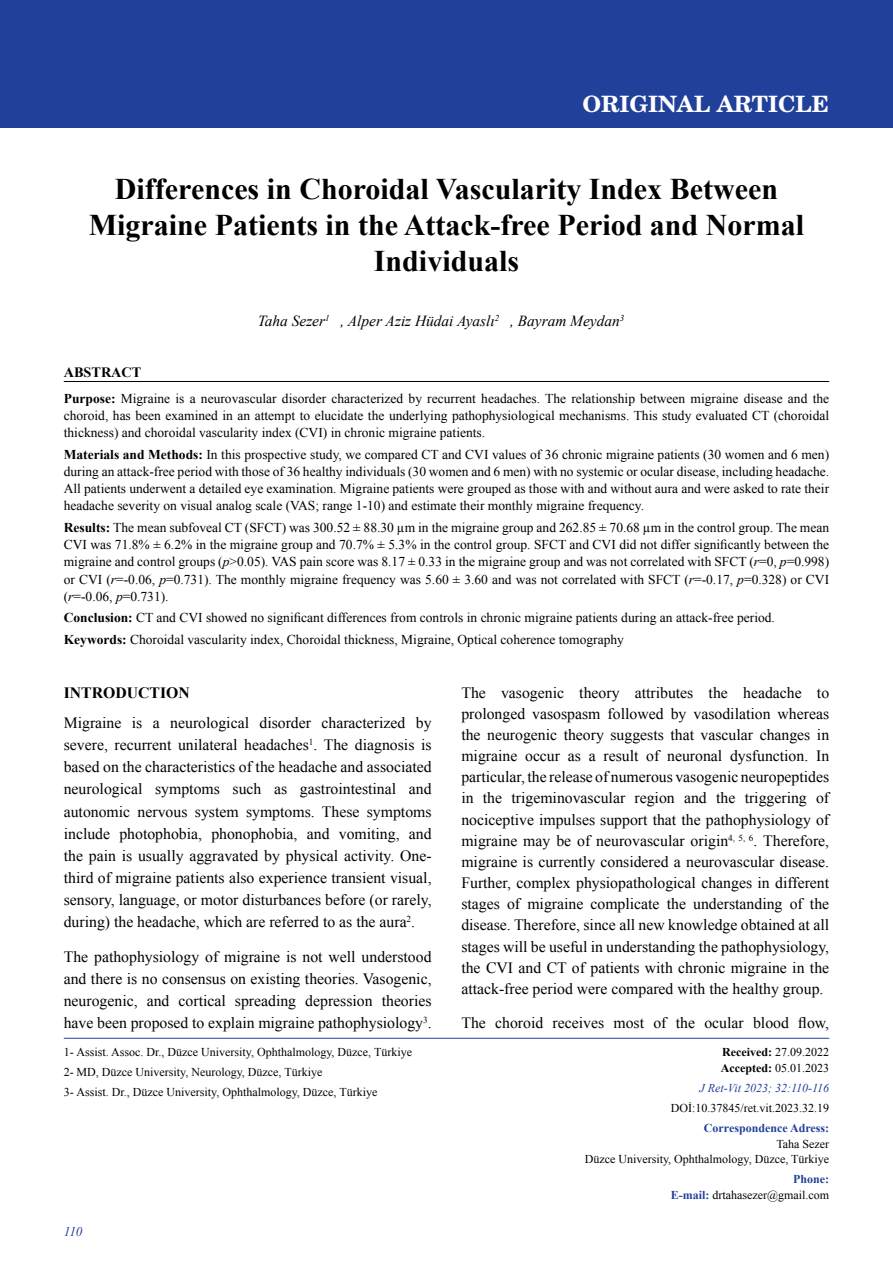
<style>
.page{position:relative;width:893px;height:1263px;background:#fff}
.page>*{position:absolute;margin:0;border:0;box-sizing:border-box;transform-origin:0 0}
.t1{font:700 30px/36px "Times New Roman";color:#000;text-align:center}
.t2{font:700 22.5px "Te X Gyre Schola";color:#fff}
.t3{font:15.75px/21.1px "Times New Roman";color:#000;text-align:justify}
.t4{font:700 15.75px "Times New Roman";color:#000}
.t5{font:italic 15.3px "Times New Roman";color:#000}
.t6{font:700 14.25px "Times New Roman";color:#000}
.t7{font:13.5px/17.2px "Times New Roman";color:#000;text-align:justify}
.t8{font:italic 13.2px "Times New Roman";color:#21409a}
.t9{font:12px/15.8px "Times New Roman";color:#000}
.t10{font:italic 12px "Times New Roman";color:#21409a}
.t11{font:700 12px "Times New Roman";color:#21409a}
.s1{font-weight:700}
.s2{font-style:italic}
.s3{font-weight:700;color:#21409a}
</style>
<div class="page">
<div style="left:0;top:0;width:893px;height:128px;background:#21409a"></div>
<hr style="left:64px;top:1038px;width:765px;height:1px;background:#21409a">
<hr style="left:64px;top:381px;width:765px;height:1px;background:#000">
<h2 class="t2" style="left:582px;top:85px;width:248px">ORIGINAL ARTICLE</h2>
<h1 class="t1" style="left:89px;top:170px;width:717px">Differences in Choroidal Vascularity Index Between<br>Migraine Patients in the Attack-free Period and Normal<br>Individuals</h1>
<p class="t5" style="left:258px;top:310px;width:368px">Taha Sezer<sup>1</sup> , Alper Aziz Hüdai Ayaslı<sup>2</sup> , Bayram Meydan<sup>3</sup></p>
<p class="t6" style="left:64px;top:362px;width:79px">ABSTRACT</p>
<p class="t7" style="left:64px;top:389px;width:767px"><span class="s1">Purpose:</span> Migraine is a neurovascular disorder characterized by recurrent headaches. The relationship between migraine disease and the choroid, has been examined in an attempt to elucidate the underlying pathophysiological mechanisms. This study evaluated CT (choroidal thickness) and choroidal vascularity index (CVI) in chronic migraine patients.</p>
<p class="t7" style="left:64px;top:445px;width:767px"><span class="s1">Materials and Methods:</span> In this prospective study, we compared CT and CVI values of 36 chronic migraine patients (30 women and 6 men) during an attack-free period with those of 36 healthy individuals (30 women and 6 men) with no systemic or ocular disease, including headache.<br>All patients underwent a detailed eye examination. Migraine patients were grouped as those with and without aura and were asked to rate their headache severity on visual analog scale (VAS; range 1-10) and estimate their monthly migraine frequency.</p>
<p class="t7" style="left:64px;top:518px;width:767px"><span class="s1">Results:</span> The mean subfoveal CT (SFCT) was 300.52 ± 88.30 µm in the migraine group and 262.85 ± 70.68 µm in the control group. The mean CVI was 71.8% ± 6.2% in the migraine group and 70.7% ± 5.3% in the control group. SFCT and CVI did not differ significantly between the migraine and control groups (<span class="s2">p</span>&gt;0.05). VAS pain score was 8.17 ± 0.33 in the migraine group and was not correlated with SFCT (<span class="s2">r</span>=0, <span class="s2">p</span>=0.998) or CVI (<span class="s2">r</span>=-0.06, <span class="s2">p</span>=0.731). The monthly migraine frequency was 5.60 ± 3.60 and was not correlated with SFCT (<span class="s2">r</span>=-0.17, <span class="s2">p</span>=0.328) or CVI (<span class="s2">r</span>=-0.06, <span class="s2">p</span>=0.731).</p>
<p class="t7" style="left:64px;top:607px;width:713px;line-height:21.5px"><span class="s1">Conclusion:</span> CT and CVI showed no significant differences from controls in chronic migraine patients during an attack-free period.<br><span class="s1">Keywords:</span> Choroidal vascularity index, Choroidal thickness, Migraine, Optical coherence tomography</p>
<p class="t4" style="left:64px;top:681px;width:127px">INTRODUCTION</p>
<p class="t3" style="left:64px;top:712px;width:369px;line-height:22px">Migraine is a neurological disorder characterized by severe, recurrent unilateral headaches<sup>1</sup>. The diagnosis is based on the characteristics of the headache and associated neurological symptoms such as gastrointestinal and autonomic nervous system symptoms. These symptoms include photophobia, phonophobia, and vomiting, and the pain is usually aggravated by physical activity. One&shy;third of migraine patients also experience transient visual, sensory, language, or motor disturbances before (or rarely, during) the headache, which are referred to as the aura<sup>2</sup>.</p>
<p class="t3" style="left:64px;top:945px;width:369px;line-height:22px">The pathophysiology of migraine is not well understood and there is no consensus on existing theories. Vasogenic, neurogenic, and cortical spreading depression theories have been proposed to explain migraine pathophysiology<sup>3</sup>.</p>
<p class="t3" style="left:461px;top:682px;width:369px">The vasogenic theory attributes the headache to prolonged vasospasm followed by vasodilation whereas the neurogenic theory suggests that vascular changes in migraine occur as a result of neuronal dysfunction. In particular, the release of numerous vasogenic neuropeptides in the trigeminovascular region and the triggering of nociceptive impulses support that the pathophysiology of migraine may be of neurovascular origin<sup>4,</sup> <sup>5,</sup> <sup>6</sup>. Therefore, migraine is currently considered a neurovascular disease.<br>Further, complex physiopathological changes in different stages of migraine complicate the understanding of the disease. Therefore, since all new knowledge obtained at all stages will be useful in understanding the pathophysiology, the CVI and CT of patients with chronic migraine in the attack-free period were compared with the healthy group.</p>
<p class="t3" style="left:461px;top:1012px;width:369px">The choroid receives most of the ocular blood flow,</p>
<p class="t9" style="left:64px;top:1042px;width:350px;line-height:20px">1- Assist. Assoc. Dr., Düzce University, Ophthalmology, Düzce, Türkiye<br>2- MD, Düzce University, Neurology, Düzce, Türkiye<br>3- Assist. Dr., Düzce University, Ophthalmology, Düzce, Türkiye</p>
<p class="t9" style="left:721px;top:1044px;width:110px"><span class="s1">Received:</span> 27.09.2022<br><span class="s1">Accepted:</span> 05.01.2023</p>
<p class="t10" style="left:700px;top:1080px;width:131px">J Ret-Vit 2023; 32:110-116</p>
<p class="t9" style="left:671px;top:1100px;width:160px">DOİ:10.37845/ret.vit.2023.32.19</p>
<p class="t11" style="left:704px;top:1119px;width:127px">Correspondence Adress:</p>
<p class="t9" style="left:585px;top:1135px;width:246px;text-align:right">Taha Sezer<br>Düzce University, Ophthalmology, Düzce, Türkiye</p>
<p class="t9" style="left:671px;top:1171px;width:160px;text-align:right"><span class="s3">Phone:<br>E-mail:</span> drtahasezer@gmail.com</p>
<p class="t8" style="left:64px;top:1222px;width:20px">110</p>
</div>
